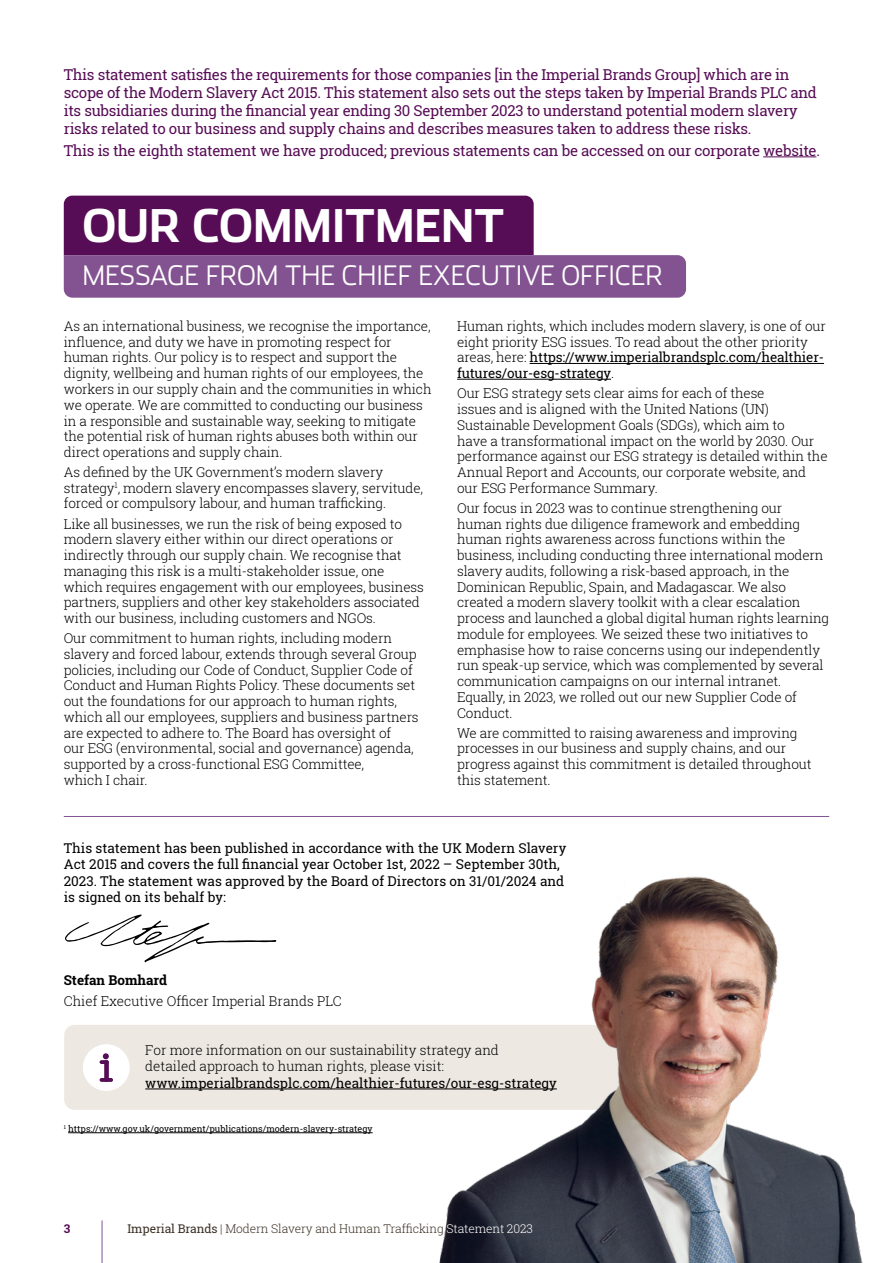
<style>
.page{position:relative;width:893px;height:1263px;background:#fff}
.page>*{position:absolute;margin:0;border:0;box-sizing:border-box;transform-origin:0 0}
.t1{font:700 45px "Stainless";color:#fff}
.t2{font:300 27px "Stainless";color:#fff}
.t3{font:15px/18px "Roboto Slab";letter-spacing:-.02em;color:#570d56}
.t4{font:300 13.5px/15.8px "Roboto Slab";letter-spacing:-.01em;color:#000}
.t5{font:13.5px/16.5px "Roboto Slab";color:#000}
.t6{font:700 13.5px "Roboto Slab";color:#000}
.t7{font:300 12px "Roboto Slab";letter-spacing:-.01em;color:#3c3126}
.t8{font:700 12px "Roboto Slab";color:#570d56}
.t9{font:9px "Roboto Slab";color:#000}
.s1{font-weight:400}
.s2{color:#fff}
</style>
<div class="page">
<hr style="left:530px;top:363px;width:294px;height:1px;background:#000">
<hr style="left:457px;top:379px;width:154px;height:1px;background:#000">
<hr style="left:68px;top:1132px;width:305px;height:1px;background:#000">
<hr style="left:763px;top:156px;width:53px;height:1px;background:#570d56">
<hr style="left:64px;top:816px;width:765px;height:1px;background:#835391">
<div style="left:64px;top:1025px;width:634px;height:85px;background:#ede8e2;border-radius:11px"></div>
<hr style="left:145px;top:1088px;width:412px;height:1px;background:#000">
<div style="left:83px;top:1044px;width:47px;height:47px;background:#fff;border-radius:50%"></div>
<div style="left:104px;top:1060px;width:5px;height:22px;background:#570d56;border-radius:2px"></div>
<svg style="left:100px;top:1078px;width:13px;height:4px"></svg>
<svg style="left:100px;top:1053px;width:9px;height:11px"></svg>
<img style="left:436px;top:876px;width:427px;height:387px">
<svg style="left:64px;top:196px;width:622px;height:102px;background:#824d87"></svg>
<svg style="left:65px;top:914px;width:211px;height:48px"></svg>
<hr style="left:102px;top:1220px;width:1px;height:43px;background:#835391">
<p class="t3" style="left:64px;top:65px;width:755px">This statement satisfies the requirements for those companies [in the Imperial Brands Group] which are in scope of the Modern Slavery Act 2015. This statement also sets out the steps taken by Imperial Brands PLC and its subsidiaries during the financial year ending 30 September 2023 to understand potential modern slavery risks related to our business and supply chains and describes measures taken to address these risks.</p>
<p class="t3" style="left:64px;top:141px;width:758px">This is the eighth statement we have produced; previous statements can be accessed on our corporate website.</p>
<h1 class="t1" style="left:82px;top:199px;width:423px">OUR COMMITMENT</h1>
<h2 class="t2" style="left:82px;top:260px;width:582px">MESSAGE FROM THE CHIEF EXECUTIVE OFFICER</h2>
<p class="t4" style="left:64px;top:318px;width:369px">As an international business, we recognise the importance, influence, and duty we have in promoting respect for human rights. Our policy is to respect and support the dignity, wellbeing and human rights of our employees, the workers in our supply chain and the communities in which we operate. We are committed to conducting our business in a responsible and sustainable way, seeking to mitigate the potential risk of human rights abuses both within our direct operations and supply chain.</p>
<p class="t4" style="left:64px;top:464px;width:361px">As defined by the UK Government’s modern slavery strategy<sup>1</sup>, modern slavery encompasses slavery, servitude, forced or compulsory labour, and human trafficking.</p>
<p class="t4" style="left:64px;top:515px;width:362px">Like all businesses, we run the risk of being exposed to modern slavery either within our direct operations or indirectly through our supply chain. We recognise that managing this risk is a multi-stakeholder issue, one which requires engagement with our employees, business partners, suppliers and other key stakeholders associated with our business, including customers and NGOs.</p>
<p class="t4" style="left:64px;top:630px;width:356px">Our commitment to human rights, including modern slavery and forced labour, extends through several Group policies, including our Code of Conduct, Supplier Code of Conduct and Human Rights Policy. These documents set out the foundations for our approach to human rights, which all our employees, suppliers and business partners are expected to adhere to. The Board has oversight of<br>our ESG (environmental, social and governance) agenda, supported by a cross-functional ESG Committee,<br>which I chair.</p>
<p class="t4" style="left:457px;top:318px;width:370px">Human rights, which includes modern slavery, is one of our eight priority ESG issues. To read about the other priority areas, here: <span class="s1">https://www.imperialbrandsplc.com/healthier&shy;futures/our-esg-strategy</span>.</p>
<p class="t4" style="left:457px;top:385px;width:372px">Our ESG strategy sets clear aims for each of these<br>issues and is aligned with the United Nations (UN)<br>Sustainable Development Goals (SDGs), which aim to<br>have a transformational impact on the world by 2030. Our performance against our ESG strategy is detailed within the Annual Report and Accounts, our corporate website, and our ESG Performance Summary.</p>
<p class="t4" style="left:457px;top:500px;width:374px">Our focus in 2023 was to continue strengthening our human rights due diligence framework and embedding human rights awareness across functions within the business, including conducting three international modern slavery audits, following a risk-based approach, in the Dominican Republic, Spain, and Madagascar. We also created a modern slavery toolkit with a clear escalation process and launched a global digital human rights learning module for employees. We seized these two initiatives to emphasise how to raise concerns using our independently run speak-up service, which was complemented by several communication campaigns on our internal intranet.<br>Equally, in 2023, we rolled out our new Supplier Code of Conduct.</p>
<p class="t4" style="left:457px;top:724px;width:356px">We are committed to raising awareness and improving processes in our business and supply chains, and our progress against this commitment is detailed throughout this statement.</p>
<p class="t5" style="left:64px;top:839px;width:504px">This statement has been published in accordance with the UK Modern Slavery Act 2015 and covers the full financial year October 1st, 2022 – September 30th, 2023. The statement was approved by the Board of Directors on 31/01/2024 and is signed on its behalf by:</p>
<p class="t6" style="left:64px;top:971px;width:105px">Stefan Bomhard</p>
<p class="t4" style="left:64px;top:993px;width:280px">Chief Executive Officer Imperial Brands PLC</p>
<p class="t4" style="left:145px;top:1041px;width:355px;line-height:16.5px">For more information on our sustainability strategy and detailed approach to human rights, please visit:</p>
<p class="t5" style="left:145px;top:1075px;width:413px">www.imperialbrandsplc.com/healthier-futures/our-esg-strategy</p>
<p class="t9" style="left:64px;top:1123px;width:310px"><sup>1</sup> https://www.gov.uk/government/publications/modern-slavery-strategy</p>
<p class="t8" style="left:64px;top:1220px;width:8px">3</p>
<p class="t7" style="left:128px;top:1220px;width:407px"><span class="s1">Imperial Brands</span> | Modern Slavery and Human Trafficking <span class="s2">Statement 2023</span></p>
</div>
